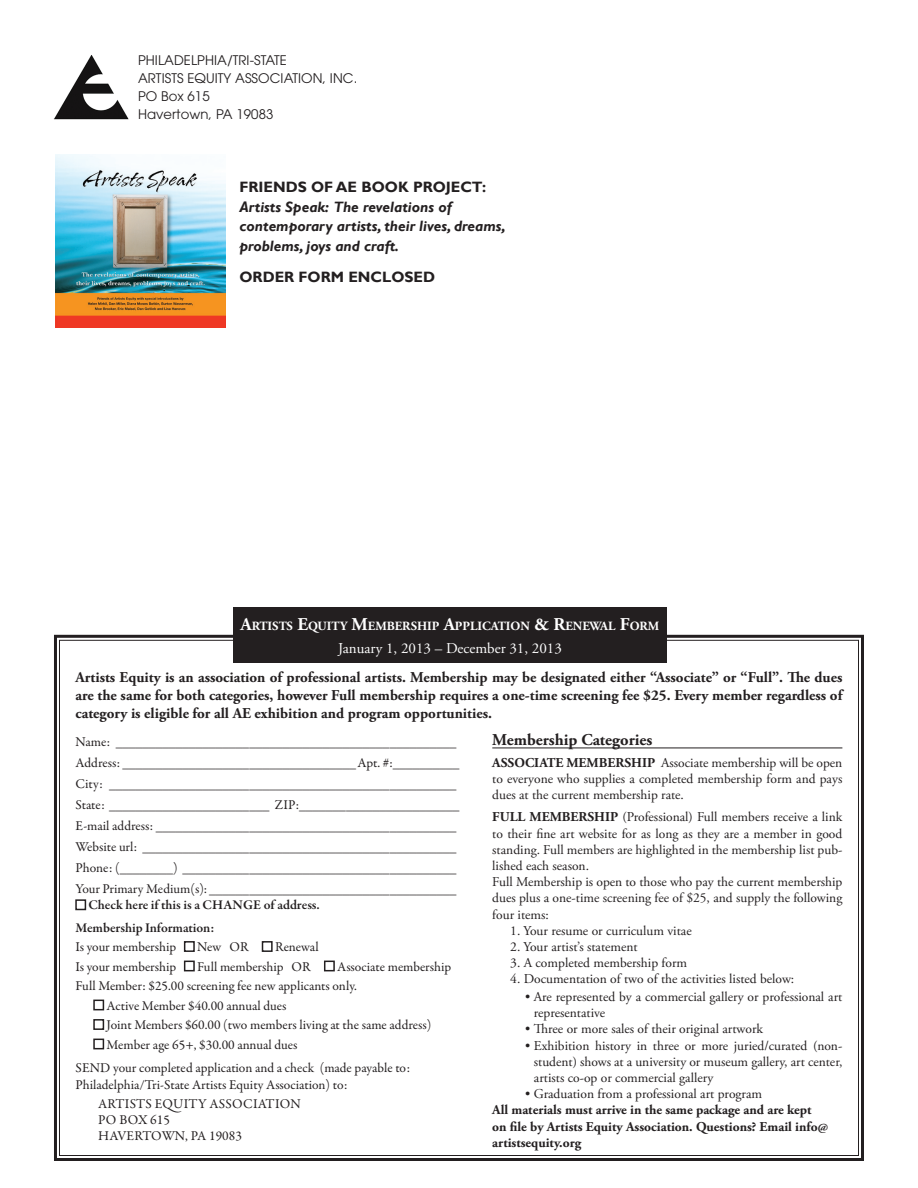
<style>
.page{position:relative;width:918px;height:1188px;background:#fff}
.page>*{position:absolute;margin:0;border:0;box-sizing:border-box;transform-origin:0 0}
.t1{font:700 16.5px "Adobe Garamond Pro";color:#231f20}
.t2{font:700 15px/18px "Adobe Garamond Pro";color:#231f20;text-align:justify}
.t3{font:italic 700 15px/19.5px "Gill Sans";color:#231f20}
.t4{font:700 15px "Gill Sans";color:#231f20}
.t5{font:15px "Adobe Garamond Pro";color:#fff}
.t6{font:13.5px/21px "Garamond Premr Pro";color:#231f20}
.t7{font:13.5px/16.2px "Adobe Garamond Pro";color:#231f20;text-align:justify}
.t8{font:700 13.5px/16.2px "Adobe Garamond Pro";color:#231f20}
.t9{font:600 13.5px/22.2px "Garamond Premr Pro";letter-spacing:-.005em;color:#231f20}
.t10{font:13.5px/16.2px "Garamond Premr Pro";letter-spacing:.025em;color:#231f20}
.t11{font:13.2px/18px "Avant Garde";letter-spacing:.005em;color:#231f20}
.t12{font:700 12.6px "Adobe Garamond Pro";color:#fff}
.s1{font-size:18px}
.s2{font-weight:700}
</style>
<div class="page">
<img style="left:54px;top:55px;width:75px;height:65px">
<div style="left:233px;top:607px;width:434px;height:56px;background:#231f20"></div>
<svg style="left:54px;top:634px;width:810px;height:527px"></svg>
<img style="left:56px;top:155px;width:169px;height:173px">
<p class="t11" style="left:138px;top:51px;width:9px">PHILADELPHIA</p>
<p class="t11" style="left:227px;top:51px;width:35px">/TRI -STATE</p>
<p class="t11" style="left:138px;top:69px;width:8px">ARTISTS</p>
<p class="t11" style="left:187px;top:69px;width:9px">EQUITY</p>
<p class="t11" style="left:235px;top:69px;width:9px">ASSOCIATION</p>
<p class="t11" style="left:323px;top:69px;width:36px">, INC .</p>
<p class="t11" style="left:138px;top:87px;width:137px">PO BOX 615<br>HAVERTOWN, PA 19083</p>
<p class="t4" style="left:239px;top:178px;width:11px">FRIENDS</p>
<p class="t4" style="left:311px;top:178px;width:146px">OF AE BOOK PROJECT</p>
<p class="t4" style="left:482px;top:178px;width:6px">:</p>
<p class="t3" style="left:239px;top:197px;width:268px">Artists Speak: The revelations of contemporary artists, their lives, dreams, problems, joys and craft.</p>
<p class="t4" style="left:239px;top:268px;width:197px">ORDER FORM ENCLOSED</p>
<p class="t12" style="left:241px;top:619px;width:420px"><span class="s1">A</span>RTISTS <span class="s1">E</span>QUITY <span class="s1">M</span>EMBERSHIP <span class="s1">A</span>PPLICATION <span class="s1">&amp; R</span>ENEWAL <span class="s1">F</span>ORM</p>
<p class="t5" style="left:338px;top:639px;width:225px">January 1, 2013 – December 31, 2013</p>
<p class="t2" style="left:76px;top:669px;width:768px">Artists Equity is an association of professional artists. Membership may be designated either “Associate” or “Full”. The dues are the same for both categories, however Full membership requires a one-time screening fee $25. Every member regardless of category is eligible for all AE exhibition and program opportunities.</p>
<p class="t6" style="left:76px;top:732px;width:386px">Name: ___________________________________________________ Address: ___________________________________Apt. #:__________ City: ____________________________________________________ State: ________________________ ZIP:________________________ E-mail address: _____________________________________________ Website url: _______________________________________________ Phone: (________) _________________________________________ Your Primary Medium(s): _____________________________________</p>
<p class="t9" style="left:76px;top:894px;width:246px;text-indent:13px">Check here if this is a CHANGE of address.<br>Membership Information:</p>
<p class="t6" style="left:76px;top:937px;width:102px">Is your membership</p>
<p class="t6" style="left:197px;top:937px;width:53px">New OR</p>
<p class="t6" style="left:275px;top:937px;width:45px">Renewal</p>
<p class="t6" style="left:76px;top:956px;width:102px">Is your membership</p>
<p class="t6" style="left:197px;top:956px;width:115px">Full membership OR</p>
<p class="t6" style="left:337px;top:956px;width:116px">Associate membership</p>
<p class="t6" style="left:76px;top:976px;width:283px">Full Member: $25.00 screening fee new applicants only.</p>
<p class="t6" style="left:107px;top:995px;width:182px">Active Member $40.00 annual dues</p>
<p class="t6" style="left:107px;top:1015px;width:326px">Joint Members $60.00 (two members living at the same address)</p>
<p class="t6" style="left:107px;top:1034px;width:192px">Member age 65+, $30.00 annual dues</p>
<p class="t6" style="left:76px;top:1060px;width:336px;line-height:16.2px">SEND your completed application and a check (made payable to:<br>Philadelphia/Tri-State Artists Equity Association) to:</p>
<p class="t6" style="left:98px;top:1093px;width:18px">Artists</p>
<p class="t6" style="left:155px;top:1093px;width:38px">Equity</p>
<p class="t6" style="left:209px;top:1093px;width:19px">Association</p>
<p class="t10" style="left:98px;top:1112px;width:73px">PO Box 615<br>Havertown</p>
<p class="t1" style="left:492px;top:730px;width:162px">Membership Categories</p>
<p class="t8" style="left:492px;top:755px;width:86px">ASSOCIATE MEM</p>
<p class="t7" style="left:492px;top:755px;width:352px;text-indent:107px"><span class="s2">BERSHIP</span> Associate membership will be open to everyone who supplies a completed membership form and pays dues at the current membership rate.</p>
<p class="t8" style="left:492px;top:809px;width:49px">FULL MEM</p>
<p class="t7" style="left:492px;top:809px;width:352px;text-align:left;text-indent:70px"><span class="s2">BERSHIP</span> (Professional) Full members receive a link to their fine art website for as long as they are a member in good standing. Full members are highlighted in the membership list pub&shy;lished each season.<br>Full Membership is open to those who pay the current membership dues plus a one-time screening fee of $25, and supply the following four items:</p>
<p class="t7" style="left:510px;top:923px;width:183px">1. Your resume or curriculum vitae</p>
<p class="t7" style="left:510px;top:939px;width:129px">2. Your artist’s statement</p>
<p class="t7" style="left:510px;top:955px;width:178px">3. A completed membership form</p>
<p class="t7" style="left:510px;top:971px;width:286px">4. Documentation of two of the activities listed below:</p>
<p class="t7" style="left:534px;top:989px;width:310px;text-indent:-9px">• Are represented by a commercial gallery or professional art representative</p>
<p class="t7" style="left:525px;top:1022px;width:239px">• Three or more sales of their original artwork</p>
<p class="t7" style="left:534px;top:1038px;width:310px;text-indent:-9px">• Exhibition history in three or more juried/curated (non&shy;student) shows at a university or museum gallery, art center, artists co-op or commercial gallery</p>
<p class="t7" style="left:525px;top:1086px;width:238px">• Graduation from a professional art program</p>
<p class="t8" style="left:492px;top:1102px;width:337px">All materials must arrive in the same package and are kept on file by Artists Equity Association. Questions? Email info@ artistsequity.org</p>
<p class="t6" style="left:185px;top:1126px;width:58px">, PA 19083</p>
</div>
